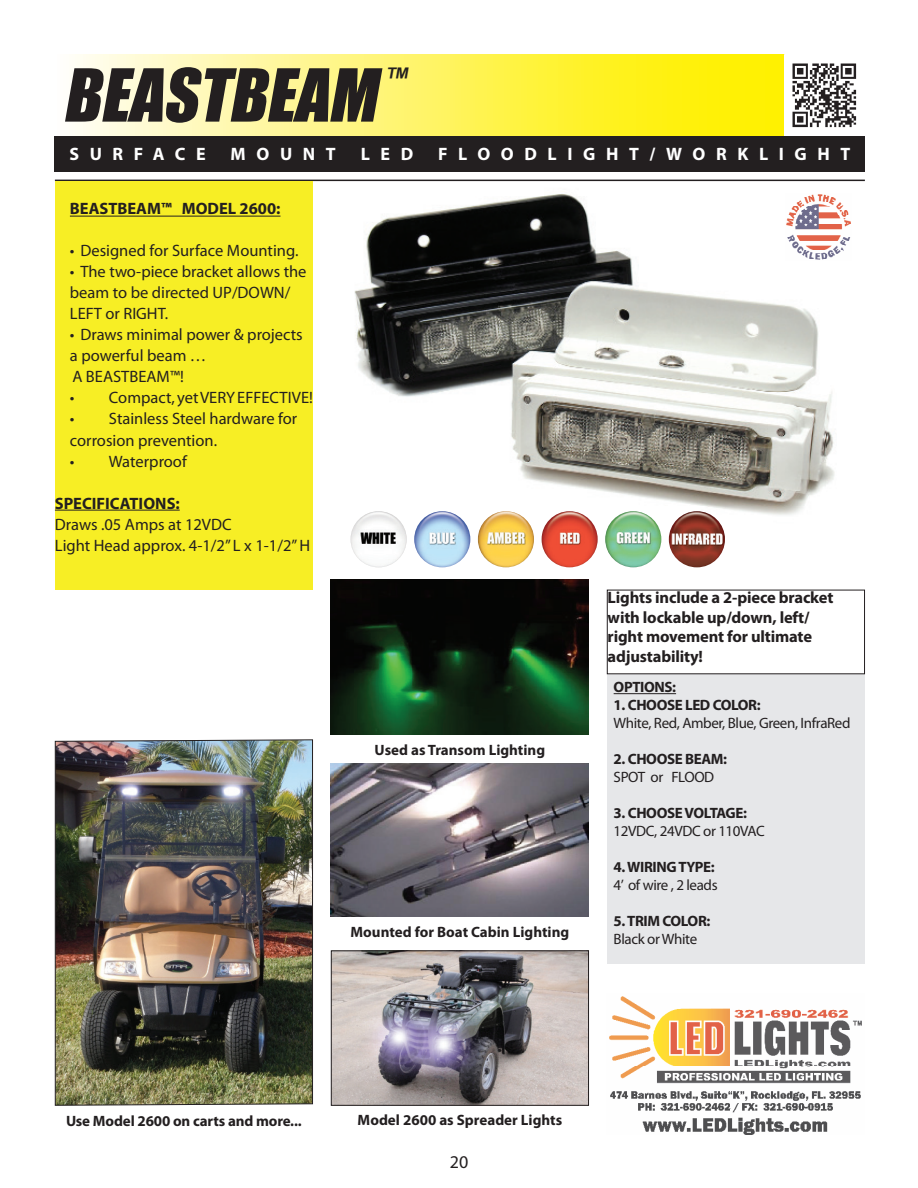
<style>
.page{position:relative;width:918px;height:1188px;background:#fff}
.page>*{position:absolute;margin:0;border:0;box-sizing:border-box;transform-origin:0 0}
.t1{font:italic 67.5px "Impact";color:#231f20}
.t2{font:italic 27px "Impact";color:#231f20}
.t3{font:700 18px "Myriad Pro";letter-spacing:.59em;color:#fff}
.t4{font:18px "Myriad Pro";color:#231f20}
.t5{font:16.5px/21px "Myriad Pro";color:#231f20}
.t6{font:700 16.5px/19.8px "Myriad Pro";letter-spacing:-.01em;color:#231f20}
.t7{font:700 15px "Myriad Pro";letter-spacing:-.01em;color:#231f20}
.t8{font:15px "Myriad Pro";letter-spacing:-.025em;color:#231f20}
</style>
<div class="page">
<img style="left:331px;top:181px;width:534px;height:381px">
<div style="left:55px;top:55px;width:728px;height:80px;background:linear-gradient(to right,#fffcf1,#ffef00)"></div>
<div style="left:54px;top:54px;width:730px;height:82px;border:2px solid #fff"></div>
<div style="left:55px;top:136px;width:810px;height:35px;background:#231f20"></div>
<hr style="left:55px;top:180px;width:810px;height:1px;background:#231f20">
<div style="left:607px;top:674px;width:258px;height:290px;background:#e6e7e9"></div>
<hr style="left:614px;top:693px;width:62px;height:1px;background:#231f20">
<img style="left:333px;top:952px;width:254px;height:152px">
<div style="left:331px;top:950px;width:258px;height:156px;border:1px solid #231f20"></div>
<img style="left:55px;top:739px;width:258px;height:367px">
<img style="left:331px;top:764px;width:258px;height:153px">
<img style="left:331px;top:580px;width:258px;height:155px">
<img style="left:351px;top:511px;width:56px;height:56px;border-radius:28px">
<img style="left:605px;top:511px;width:56px;height:56px;border-radius:28px">
<img style="left:414px;top:511px;width:56px;height:56px;border-radius:28px">
<img style="left:478px;top:511px;width:56px;height:56px;border-radius:28px">
<img style="left:542px;top:511px;width:56px;height:56px;border-radius:28px">
<img style="left:669px;top:511px;width:56px;height:56px;border-radius:28px">
<div style="left:55px;top:181px;width:258px;height:409px;background:#f7ee25"></div>
<hr style="left:70px;top:216px;width:211px;height:1px;background:#231f20">
<hr style="left:55px;top:510px;width:125px;height:1px;background:#231f20">
<img style="left:786px;top:193px;width:65px;height:68px">
<img style="left:609px;top:996px;width:253px;height:138px">
<img style="left:792px;top:63px;width:65px;height:65px">
<h1 class="t1" style="left:62px;top:43px;width:333px">BEASTBEAM</h1>
<h2 class="t2" style="left:384px;top:57px;width:30px">™</h2>
<p class="t3" style="left:69px;top:143px;width:138px">SURFACE</p>
<p class="t3" style="left:231px;top:143px;width:107px">MOUNT</p>
<p class="t3" style="left:361px;top:143px;width:54px">LED</p>
<p class="t3" style="left:438px;top:143px;width:414px">FLOODLIGHT/WORKLIGHT</p>
<p class="t6" style="left:70px;top:198px;width:212px">BEASTBEAM™ MODEL 2600:</p>
<p class="t5" style="left:70px;top:240px;width:230px">• Designed for Surface Mounting.</p>
<p class="t5" style="left:70px;top:261px;width:238px">• The two-piece bracket allows the beam to be directed UP/DOWN/<br>LEFT or RIGHT.</p>
<p class="t5" style="left:70px;top:324px;width:234px">• Draws minimal power &amp; projects a powerful beam …<br>A BEASTBEAM™!</p>
<p class="t5" style="left:70px;top:387px;width:245px">• Compact, yet VERY EFFECTIVE!</p>
<p class="t5" style="left:70px;top:408px;width:229px">• Stainless Steel hardware for corrosion prevention.</p>
<p class="t5" style="left:70px;top:450px;width:118px">• Waterproof</p>
<p class="t6" style="left:55px;top:493px;width:126px">SPECIFICATIONS:</p>
<p class="t5" style="left:55px;top:513px;width:257px">Draws .05 Amps at 12VDC<br>Light Head approx. 4-1/2” L x 1-1/2” H</p>
<p class="t7" style="left:375px;top:740px;width:172px">Used as Transom Lighting</p>
<p class="t7" style="left:351px;top:922px;width:220px">Mounted for Boat Cabin Lighting</p>
<p class="t6" style="left:608px;top:587px;width:227px">Lights include a 2-piece bracket with lockable up/down, left/ right movement for ultimate adjustability!</p>
<p class="t7" style="left:614px;top:677px;width:64px">OPTIONS:</p>
<p class="t7" style="left:614px;top:695px;width:149px">1. CHOOSE LED COLOR:</p>
<p class="t8" style="left:614px;top:714px;width:238px">White, Red, Amber, Blue, Green, InfraRed</p>
<p class="t7" style="left:614px;top:749px;width:115px">2. CHOOSE BEAM:</p>
<p class="t8" style="left:614px;top:768px;width:102px">SPOT or FLOOD</p>
<p class="t7" style="left:614px;top:803px;width:135px">3. CHOOSE VOLTAGE:</p>
<p class="t8" style="left:614px;top:822px;width:153px">12VDC, 24VDC or 110VAC</p>
<p class="t7" style="left:614px;top:857px;width:102px">4. WIRING TYPE:</p>
<p class="t8" style="left:614px;top:876px;width:106px">4’ of wire , 2 leads</p>
<p class="t7" style="left:614px;top:911px;width:98px">5. TRIM COLOR:</p>
<p class="t8" style="left:614px;top:930px;width:85px">Black or White</p>
<p class="t7" style="left:66px;top:1111px;width:237px">Use Model 2600 on carts and more...</p>
<p class="t7" style="left:358px;top:1110px;width:206px">Model 2600 as Spreader Lights</p>
<p class="t4" style="left:450px;top:1151px;width:20px">20</p>
</div>
